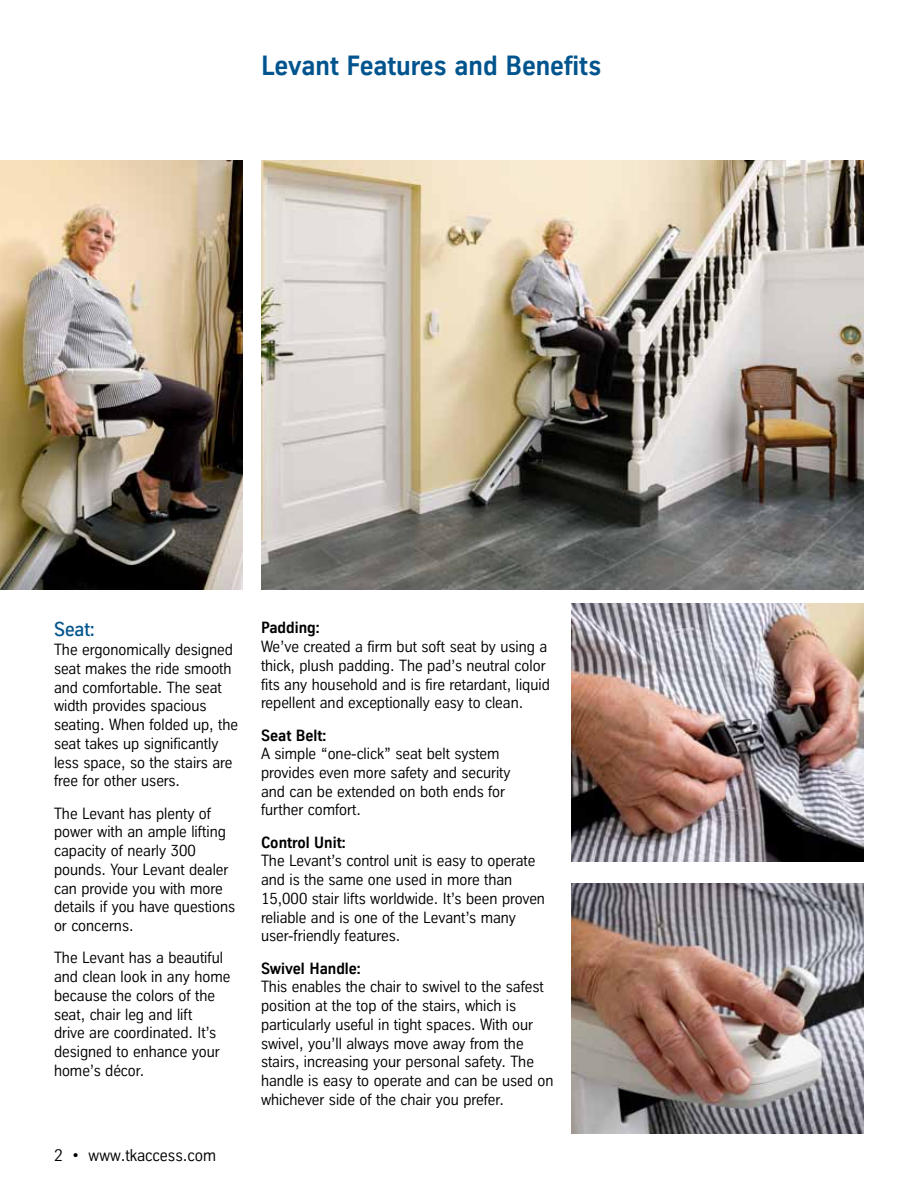
<style>
.page{position:relative;width:918px;height:1188px;background:#fff}
.page>*{position:absolute;margin:0;border:0;box-sizing:border-box;transform-origin:0 0}
.t1{font:700 27px "TK Type";color:#00548e}
.t2{font:500 19.5px "TK Type";color:#00548e}
.t3{font:16.5px "TK Type";color:#000}
.t4{font:15.75px/18.8px "TK Type";color:#000}
.t5{font:700 15.75px "TK Type";color:#000}
</style>
<div class="page">
<img style="left:0;top:161px;width:243px;height:429px">
<img style="left:261px;top:161px;width:603px;height:429px">
<img style="left:572px;top:603px;width:292px;height:259px">
<img style="left:572px;top:884px;width:292px;height:250px">
<h1 class="t1" style="left:261px;top:51px;width:342px">Levant Features and Benefits</h1>
<p class="t2" style="left:54px;top:619px;width:42px">Seat:</p>
<p class="t4" style="left:54px;top:640px;width:186px">The ergonomically designed seat makes the ride smooth and comfortable. The seat width provides spacious seating. When folded up, the seat takes up significantly less space, so the stairs are free for other users.</p>
<p class="t4" style="left:54px;top:804px;width:183px">The Levant has plenty of power with an ample lifting capacity of nearly 300 pounds. Your Levant dealer can provide you with more details if you have questions or concerns.</p>
<p class="t4" style="left:54px;top:949px;width:178px">The Levant has a beautiful and clean look in any home because the colors of the seat, chair leg and lift<br>drive are coordinated. It’s designed to enhance your home’s décor.</p>
<p class="t3" style="left:54px;top:1146px;width:164px">2 • www.tkaccess.com</p>
<p class="t5" style="left:261px;top:619px;width:60px">Padding:</p>
<p class="t4" style="left:261px;top:637px;width:290px">We’ve created a firm but soft seat by using a thick, plush padding. The pad’s neutral color fits any household and is fire retardant, liquid repellent and exceptionally easy to clean.</p>
<p class="t5" style="left:261px;top:727px;width:67px">Seat Belt:</p>
<p class="t4" style="left:261px;top:745px;width:251px">A simple “one-click” seat belt system provides even more safety and security and can be extended on both ends for further comfort.</p>
<p class="t5" style="left:261px;top:834px;width:86px">Control Unit:</p>
<p class="t4" style="left:261px;top:852px;width:286px">The Levant’s control unit is easy to operate and is the same one used in more than 15,000 stair lifts worldwide. It’s been proven reliable and is one of the Levant’s many user-friendly features.</p>
<p class="t5" style="left:261px;top:960px;width:101px">Swivel Handle:</p>
<p class="t4" style="left:261px;top:978px;width:294px">This enables the chair to swivel to the safest position at the top of the stairs, which is particularly useful in tight spaces. With our swivel, you’ll always move away from the stairs, increasing your personal safety. The handle is easy to operate and can be used on whichever side of the chair you prefer.</p>
</div>
